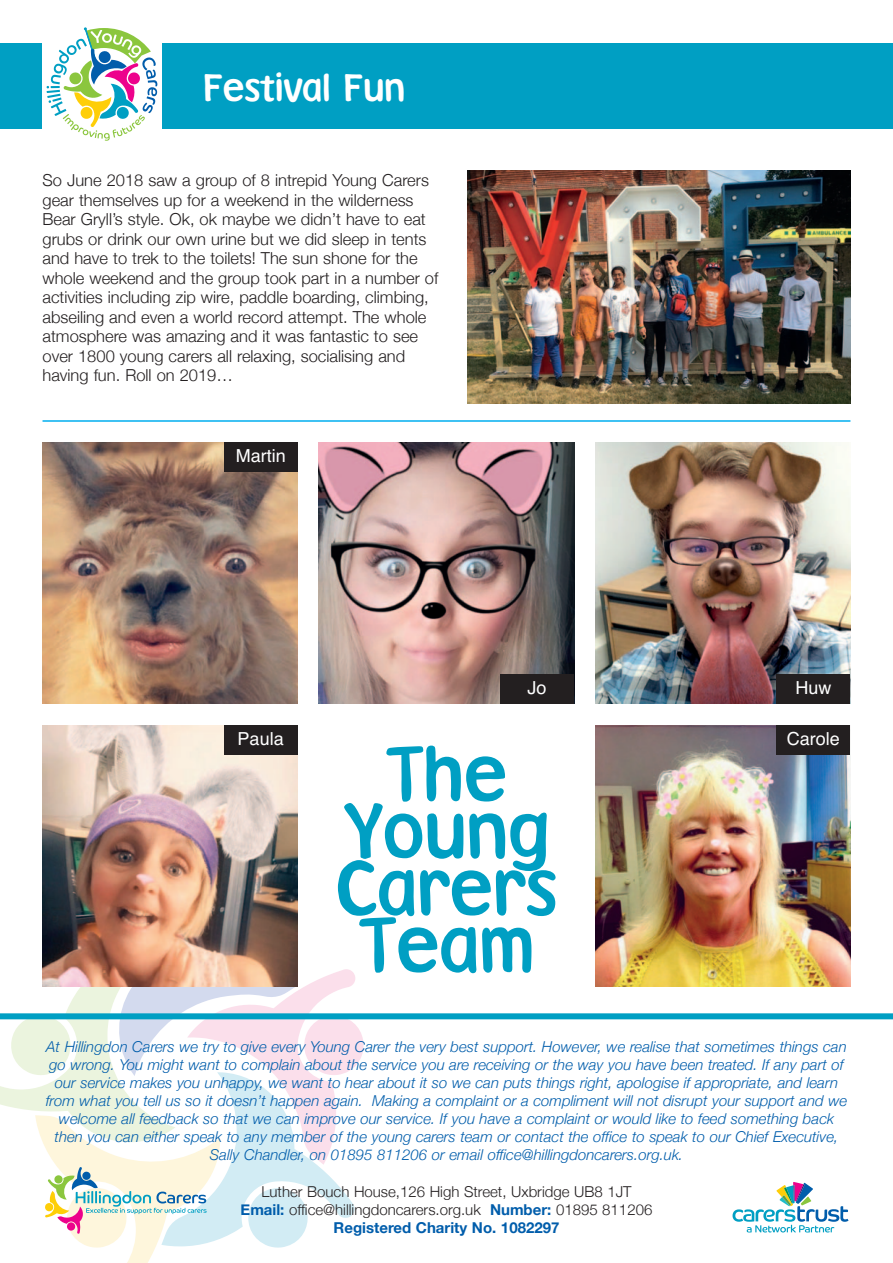
<style>
.page{position:relative;width:893px;height:1263px;background:#fff}
.page>*{position:absolute;margin:0;border:0;box-sizing:border-box;transform-origin:0 0}
.t1{font:72px "Disney Simple";color:#009fc3}
.t2{font:36px "Disney Simple";color:#fff}
.t3{font:18px "Helvetica";color:#fff}
.t4{font:300 16.5px/19.5px "Helvetica Neue";color:#231f20}
.t5{font:italic 300 15px/18px "Helvetica Neue";color:#015dab;text-align:center}
.t6{font:300 15px "Helvetica Neue";color:#231f20}
.t7{font:700 15px "Helvetica Neue";color:#015dab}
.s1{font-weight:700;color:#015dab}
</style>
<div class="page">
<div style="left:0;top:1013px;width:893px;height:6px;background:#009fc3"></div>
<div style="left:0;top:43px;width:893px;height:85px;background:#009fc3"></div>
<div style="left:43px;top:26px;width:119px;height:119px;background:#fff"></div>
<svg style="left:47px;top:27px;width:110px;height:114px"></svg>
<svg style="left:0;top:897px;width:364px;height:366px"></svg>
<svg style="left:732px;top:1182px;width:116px;height:50px"></svg>
<hr style="left:43px;top:420px;width:807px;height:2px;background:#00aeef">
<img style="left:468px;top:170px;width:382px;height:234px">
<img style="left:43px;top:725px;width:255px;height:261px">
<img style="left:319px;top:442px;width:255px;height:262px">
<img style="left:595px;top:725px;width:255px;height:261px">
<img style="left:595px;top:442px;width:255px;height:262px">
<img style="left:43px;top:442px;width:255px;height:262px">
<div style="left:776px;top:725px;width:74px;height:30px;background:#231f20"></div>
<div style="left:224px;top:725px;width:74px;height:30px;background:#231f20"></div>
<div style="left:224px;top:442px;width:74px;height:30px;background:#231f20"></div>
<div style="left:500px;top:674px;width:74px;height:30px;background:#231f20"></div>
<div style="left:776px;top:674px;width:74px;height:30px;background:#231f20"></div>
<p class="t2" style="left:203px;top:67px;width:203px">Festival Fun</p>
<p class="t4" style="left:43px;top:170px;width:397px">So June 2018 saw a group of 8 intrepid Young Carers gear themselves up for a weekend in the wilderness Bear Gryll’s style. Ok, ok maybe we didn’t have to eat grubs or drink our own urine but we did sleep in tents and have to trek to the toilets! The sun shone for the whole weekend and the group took part in a number of activities including zip wire, paddle boarding, climbing, abseiling and even a world record attempt. The whole atmosphere was amazing and it was fantastic to see over 1800 young carers all relaxing, socialising and having fun. Roll on 2019…</p>
<p class="t3" style="left:236px;top:449px;width:52px">Martin</p>
<p class="t3" style="left:528px;top:681px;width:21px">Jo</p>
<p class="t3" style="left:795px;top:681px;width:37px">Huw</p>
<p class="t3" style="left:238px;top:732px;width:48px">Paula</p>
<p class="t3" style="left:787px;top:732px;width:55px">Carole</p>
<p class="t1" style="left:387px;top:734px;width:122px">The</p>
<p class="t1" style="left:343px;top:791px;width:209px">Young</p>
<p class="t1" style="left:336px;top:848px;width:223px">Carers</p>
<p class="t1" style="left:359px;top:905px;width:177px">Team</p>
<p class="t5" style="left:46px;top:1037px;width:803px">At Hillingdon Carers we try to give every Young Carer the very best support. However, we realise that sometimes things can go wrong. You might want to complain about the service you are receiving or the way you have been treated. If any part of our service makes you unhappy, we want to hear about it so we can puts things right, apologise if appropriate, and learn from what you tell us so it doesn’t happen again. Making a complaint or a compliment will not disrupt your support and we welcome all feedback so that we can improve our service. If you have a complaint or would like to feed something back then you can either speak to any member of the young carers team or contact the office to speak to our Chief Executive, Sally Chandler, on 01895 811206 or email office@hillingdoncarers.org.uk.</p>
<p class="t6" style="left:261px;top:1182px;width:371px">Luther Bouch House,126 High Street, Uxbridge UB8 1JT</p>
<p class="t6" style="left:241px;top:1200px;width:413px"><span class="s1">Email:</span> office@hillingdoncarers.org.uk <span class="s1">Number:</span> 01895 811206</p>
<p class="t7" style="left:334px;top:1218px;width:227px">Registered Charity No. 1082297</p>
</div>
